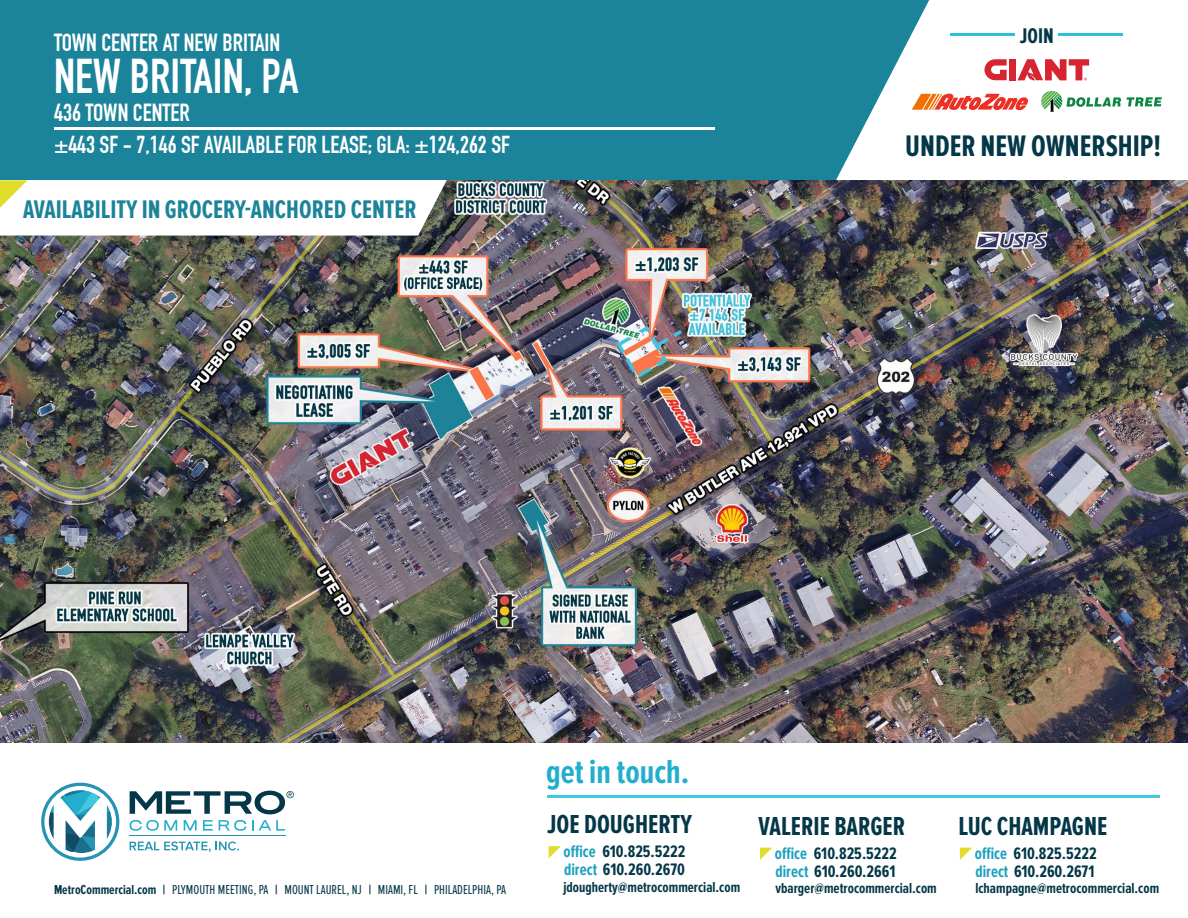
<style>
.page{position:relative;width:1188px;height:918px;background:#fff}
.page>*{position:absolute;margin:0;border:0;box-sizing:border-box;transform-origin:0 0}
.t1{font:47.7px "DIN Engschrift";color:#fff}
.t2{font:700 34.65px "Proxima Nova Ex Cn";color:#23aecd}
.t3{font:700 30.9px "Proxima Nova Ex Cn";color:#043747}
.t4{font:700 27px "Proxima Nova Ex Cn";color:#043747}
.t5{font:700 26.4px "Proxima Nova Ex Cn";color:#1c849a}
.t6{font:24.15px "DIN Engschrift";color:#fff}
.t7{font:24px "DIN Engschrift";color:#fff}
.t8{font:700 22.05px "Proxima Nova Ex Cn";color:#043747}
.t9{font:700 17.25px "Proxima Nova Ex Cn";color:#043747}
.t10{font:700 15px "Proxima Nova Ex Cn";color:#043747}
.t11{font:13.5px "Proxima Nova Ex Cn";color:#043747}
.s1{font-weight:700}
.s2{color:#1da1c0}
</style>
<div class="page">
<img style="left:0;top:180px;width:1188px;height:562px">
<div style="left:0;top:0;width:1188px;height:180px;background:#1c849a"></div>
<svg style="left:836px;top:0;width:352px;height:180px;background:#dcecef"></svg>
<hr style="left:1058px;top:34px;width:65px;height:2px;background:#2dc0da">
<hr style="left:951px;top:34px;width:64px;height:2px;background:#2dc0da">
<hr style="left:54px;top:127px;width:661px;height:2px;background:#fff">
<hr style="left:548px;top:795px;width:612px;height:3px;background:#44c5e0">
<svg style="left:41px;top:783px;width:78px;height:78px"></svg>
<hr style="left:130px;top:835px;width:156px;height:1px;background:#2894b3">
<svg style="left:130px;top:820px;width:47px;height:11px"></svg>
<svg style="left:184px;top:820px;width:13px;height:11px"></svg>
<svg style="left:203px;top:820px;width:10px;height:11px"></svg>
<svg style="left:219px;top:820px;width:27px;height:11px"></svg>
<svg style="left:252px;top:820px;width:33px;height:11px"></svg>
<svg style="left:130px;top:841px;width:109px;height:11px"></svg>
<svg style="left:130px;top:791px;width:164px;height:23px"></svg>
<svg style="left:760px;top:848px;width:12px;height:12px"></svg>
<svg style="left:960px;top:848px;width:12px;height:12px"></svg>
<svg style="left:549px;top:846px;width:12px;height:12px"></svg>
<svg style="left:0;top:180px;width:447px;height:56px"></svg>
<svg style="left:984px;top:59px;width:23px;height:21px"></svg>
<div style="left:1009px;top:59px;width:7px;height:21px;background:#d62430"></div>
<svg style="left:1017px;top:59px;width:72px;height:21px;background:#e67c84"></svg>
<svg style="left:912px;top:93px;width:117px;height:18px;background:#f5907d"></svg>
<svg style="left:1041px;top:91px;width:80px;height:21px;background:#b8d9c2"></svg>
<svg style="left:1127px;top:97px;width:35px;height:9px"></svg>
<p class="t6" style="left:54px;top:28px;width:228px">TOWN CENTER AT NEW BRITAIN</p>
<p class="t1" style="left:54px;top:48px;width:246px">NEW BRITAIN, PA</p>
<p class="t6" style="left:54px;top:98px;width:137px">436 TOWN CENTER</p>
<p class="t7" style="left:54px;top:130px;width:457px">±443 SF - 7,146 SF AVAILABLE FOR LEASE; GLA: ±124,262 SF</p>
<p class="t5" style="left:23px;top:195px;width:395px">AVAILABILITY IN GROCERY-ANCHORED CENTER</p>
<p class="t8" style="left:1020px;top:23px;width:35px">JOIN</p>
<p class="t3" style="left:905px;top:128px;width:257px">UNDER NEW OWNERSHIP!</p>
<p class="t11" style="left:54px;top:882px;width:454px"><span class="s1">MetroCommercial.com |</span> PLYMOUTH MEETING, PA <span class="s1">|</span> MOUNT LAUREL, NJ <span class="s1">|</span> MIAMI, FL <span class="s1">|</span> PHILADELPHIA, PA</p>
<p class="t2" style="left:546px;top:752px;width:145px">get in touch.</p>
<p class="t4" style="left:547px;top:809px;width:146px">JOE DOUGHERTY</p>
<p class="t9" style="left:564px;top:842px;width:123px"><span class="s2">office</span> 610.825.5222</p>
<p class="t9" style="left:564px;top:860px;width:122px"><span class="s2">direct</span> 610.260.2670</p>
<p class="t10" style="left:564px;top:879px;width:178px">jdougherty@metrocommercial.com</p>
<p class="t4" style="left:759px;top:811px;width:148px">VALERIE BARGER</p>
<p class="t9" style="left:775px;top:844px;width:123px"><span class="s2">office</span> 610.825.5222</p>
<p class="t9" style="left:775px;top:862px;width:121px"><span class="s2">direct</span> 610.260.2661</p>
<p class="t10" style="left:775px;top:880px;width:163px">vbarger@metrocommercial.com</p>
<p class="t4" style="left:959px;top:811px;width:150px">LUC CHAMPAGNE</p>
<p class="t9" style="left:975px;top:844px;width:123px"><span class="s2">office</span> 610.825.5222</p>
<p class="t9" style="left:975px;top:862px;width:120px"><span class="s2">direct</span> 610.260.2671</p>
<p class="t10" style="left:975px;top:880px;width:185px">lchampagne@metrocommercial.com</p>
</div>
